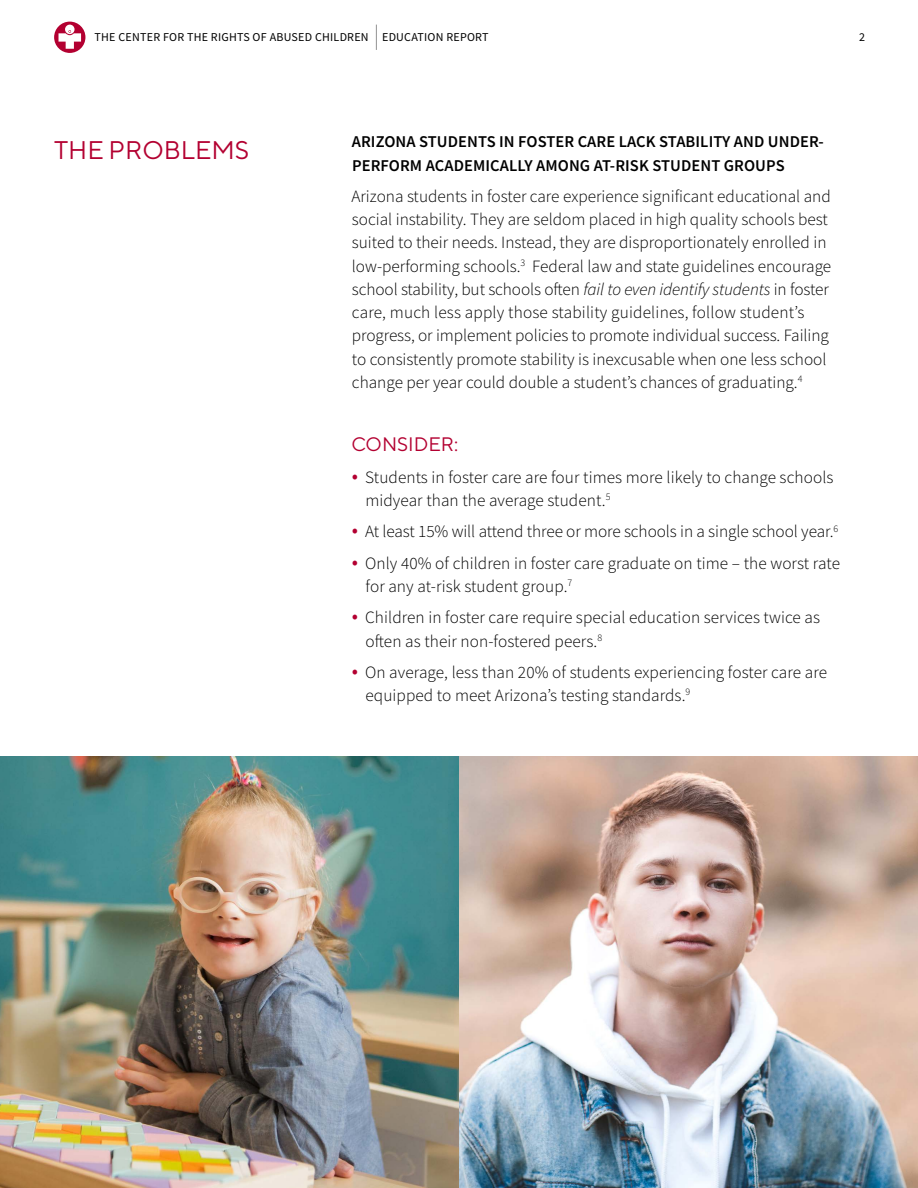
<style>
.page{position:relative;width:918px;height:1188px;background:#fff}
.page>*{position:absolute;margin:0;border:0;box-sizing:border-box;transform-origin:0 0}
.t1{font:25.5px "TT Norms";color:#b30031}
.t2{font:19.5px "TT Norms";color:#b30031}
.t3{font:300 17.25px/23.2px "Source Sans Pro";color:#000}
.t4{font:600 16.5px/23.2px "Source Sans Pro";letter-spacing:.005em;color:#000}
.t5{font:12px "Source Sans Pro";letter-spacing:.02em;color:#000}
.s1{font-style:italic}
.s2{font-size:22.5px;color:#b30031}
</style>
<div class="page">
<svg style="left:54px;top:22px;width:31px;height:31px"></svg>
<svg style="left:59px;top:25px;width:22px;height:24px"></svg>
<svg style="left:376px;top:25px;width:1px;height:25px"></svg>
<img style="left:0;top:756px;width:918px;height:432px">
<p class="t5" style="left:95px;top:30px;width:396px">THE CENTER FOR THE RIGHTS OF ABUSED CHILDREN EDUCATION REPORT</p>
<p class="t5" style="left:859px;top:30px;width:7px">2</p>
<h1 class="t1" style="left:54px;top:135px;width:197px">THE PROBLEMS</h1>
<p class="t4" style="left:352px;top:130px;width:473px">ARIZONA STUDENTS IN FOSTER CARE LACK STABILITY AND UNDER-<br>PERFORM ACADEMICALLY AMONG AT-RISK STUDENT GROUPS</p>
<p class="t3" style="left:351px;top:185px;width:481px">Arizona students in foster care experience significant educational and social instability. They are seldom placed in high quality schools best suited to their needs. Instead, they are disproportionately enrolled in low-performing schools.<sup>3</sup> Federal law and state guidelines encourage school stability, but schools often <span class="s1">fail to even identify students</span> in foster care, much less apply those stability guidelines, follow student’s progress, or implement policies to promote individual success. Failing to consistently promote stability is inexcusable when one less school change per year could double a student’s chances of graduating.<sup>4</sup></p>
<p class="t2" style="left:351px;top:433px;width:108px">CONSIDER:</p>
<p class="t3" style="left:365px;top:465px;width:470px;text-indent:-14px"><span class="s2">•</span> Students in foster care are four times more likely to change schools midyear than the average student.<sup>5</sup></p>
<p class="t3" style="left:352px;top:520px;width:488px"><span class="s2">•</span> At least 15% will attend three or more schools in a single school year.<sup>6</sup></p>
<p class="t3" style="left:366px;top:551px;width:476px;text-indent:-14px"><span class="s2">•</span> Only 40% of children in foster care graduate on time – the worst rate for any at-risk student group.<sup>7</sup></p>
<p class="t3" style="left:365px;top:606px;width:456px;text-indent:-14px"><span class="s2">•</span> Children in foster care require special education services twice as often as their non-fostered peers.<sup>8</sup></p>
<p class="t3" style="left:365px;top:661px;width:463px;text-indent:-14px"><span class="s2">•</span> On average, less than 20% of students experiencing foster care are equipped to meet Arizona’s testing standards.<sup>9</sup></p>
</div>
